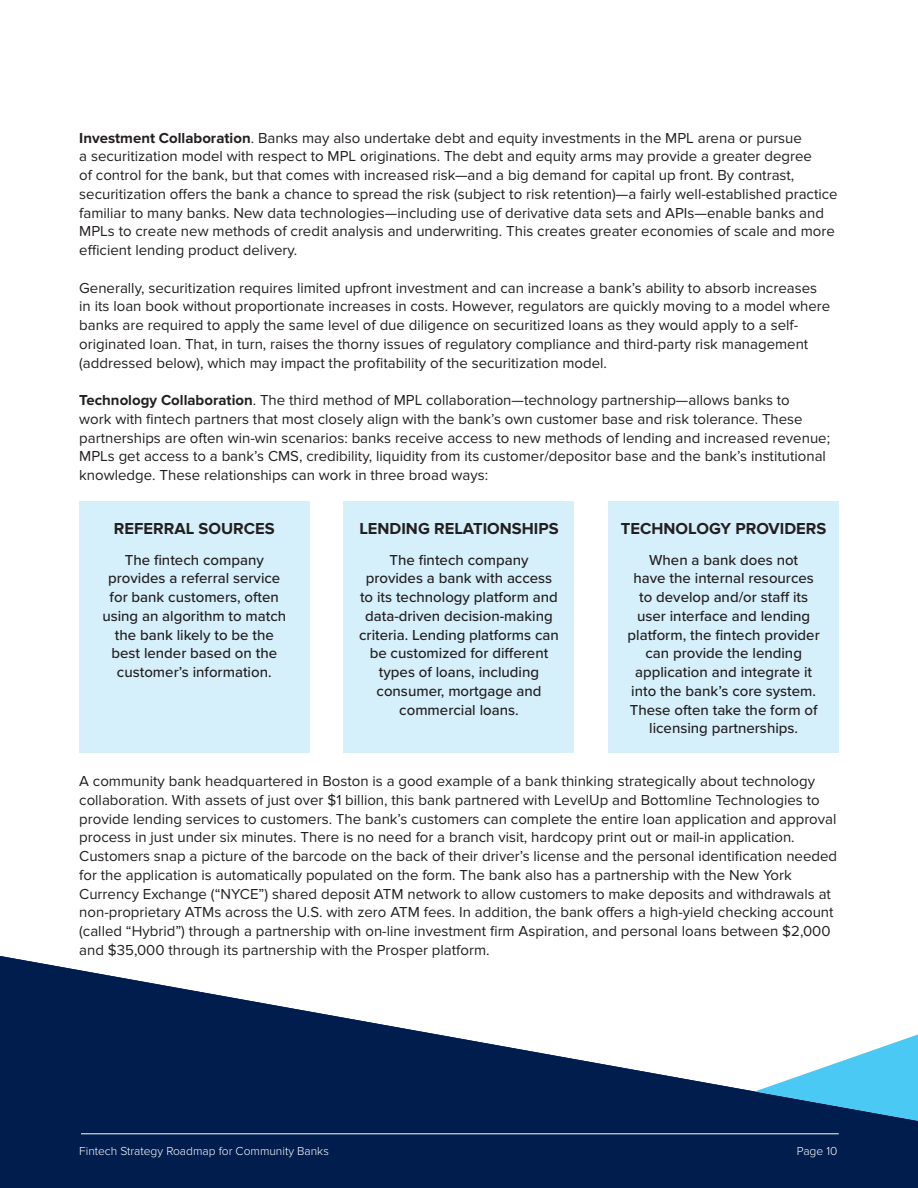
<style>
.page{position:relative;width:918px;height:1188px;background:#fff}
.page>*{position:absolute;margin:0;border:0;box-sizing:border-box;transform-origin:0 0}
.t1{font:700 16.5px "Proxima Nova";color:#231f20}
.t2{font:15px/18.8px "Proxima Nova";color:#231f20}
.t3{font:500 15px/18.8px "Proxima Nova";color:#231f20;text-align:center}
.t4{font:300 12px "Proxima Nova";color:#fff}
.s1{font-weight:700}
</style>
<div class="page">
<svg style="left:0;top:956px;width:918px;height:232px;fill:#001d4e"></svg>
<svg style="left:755px;top:1034px;width:163px;height:87px"></svg>
<div style="left:79px;top:501px;width:230px;height:252px;background:#d6f0fb"></div>
<div style="left:344px;top:501px;width:230px;height:252px;background:#d6f0fb"></div>
<div style="left:609px;top:501px;width:230px;height:252px;background:#d6f0fb"></div>
<hr style="left:81px;top:1134px;width:758px;height:1px;background:#fff">
<p class="t2" style="left:79px;top:128px;width:760px"><span class="s1">Investment Collaboration</span>. Banks may also undertake debt and equity investments in the MPL arena or pursue<br>a securitization model with respect to MPL originations. The debt and equity arms may provide a greater degree<br>of control for the bank, but that comes with increased risk—and a big demand for capital up front. By contrast, securitization offers the bank a chance to spread the risk (subject to risk retention)—a fairly well-established practice familiar to many banks. New data technologies—including use of derivative data sets and APIs—enable banks and MPLs to create new methods of credit analysis and underwriting. This creates greater economies of scale and more efficient lending product delivery.</p>
<p class="t2" style="left:79px;top:278px;width:752px">Generally, securitization requires limited upfront investment and can increase a bank’s ability to absorb increases in its loan book without proportionate increases in costs. However, regulators are quickly moving to a model where banks are required to apply the same level of due diligence on securitized loans as they would apply to a self&shy;originated loan. That, in turn, raises the thorny issues of regulatory compliance and third-party risk management (addressed below), which may impact the profitability of the securitization model.</p>
<p class="t2" style="left:79px;top:391px;width:752px"><span class="s1">Technology Collaboration</span>. The third method of MPL collaboration—technology partnership—allows banks to<br>work with fintech partners that most closely align with the bank’s own customer base and risk tolerance. These partnerships are often win-win scenarios: banks receive access to new methods of lending and increased revenue; MPLs get access to a bank’s CMS, credibility, liquidity from its customer/depositor base and the bank’s institutional knowledge. These relationships can work in three broad ways:</p>
<p class="t1" style="left:621px;top:519px;width:207px">TECHNOLOGY PROVIDERS</p>
<p class="t3" style="left:628px;top:550px;width:194px">When a bank does not<br>have the internal resources to develop and/or staff its user interface and lending platform, the fintech provider can provide the lending application and integrate it into the bank’s core system.<br>These often take the form of licensing partnerships.</p>
<p class="t2" style="left:79px;top:772px;width:759px">A community bank headquartered in Boston is a good example of a bank thinking strategically about technology collaboration. With assets of just over $1 billion, this bank partnered with LevelUp and Bottomline Technologies to provide lending services to customers. The bank’s customers can complete the entire loan application and approval process in just under six minutes. There is no need for a branch visit, hardcopy print out or mail-in application.<br>Customers snap a picture of the barcode on the back of their driver’s license and the personal identification needed for the application is automatically populated on the form. The bank also has a partnership with the New York Currency Exchange (“NYCE”) shared deposit ATM network to allow customers to make deposits and withdrawals at non-proprietary ATMs across the U.S. with zero ATM fees. In addition, the bank offers a high-yield checking account (called “Hybrid”) through a partnership with on-line investment firm Aspiration, and personal loans between $2,000 and $35,000 through its partnership with the Prosper platform.</p>
<p class="t1" style="left:114px;top:519px;width:162px">REFERRAL SOURCES</p>
<p class="t3" style="left:102px;top:550px;width:185px">The fintech company provides a referral service for bank customers, often using an algorithm to match the bank likely to be the best lender based on the customer’s information.</p>
<p class="t1" style="left:359px;top:519px;width:201px">LENDING RELATIONSHIPS</p>
<p class="t3" style="left:359px;top:550px;width:201px">The fintech company provides a bank with access to its technology platform and data-driven decision-making criteria. Lending platforms can be customized for different types of loans, including consumer, mortgage and commercial loans.</p>
<p class="t4" style="left:79px;top:1144px;width:251px">Fintech Strategy Roadmap for Community Banks</p>
<p class="t4" style="left:797px;top:1144px;width:42px">Page 10</p>
</div>
